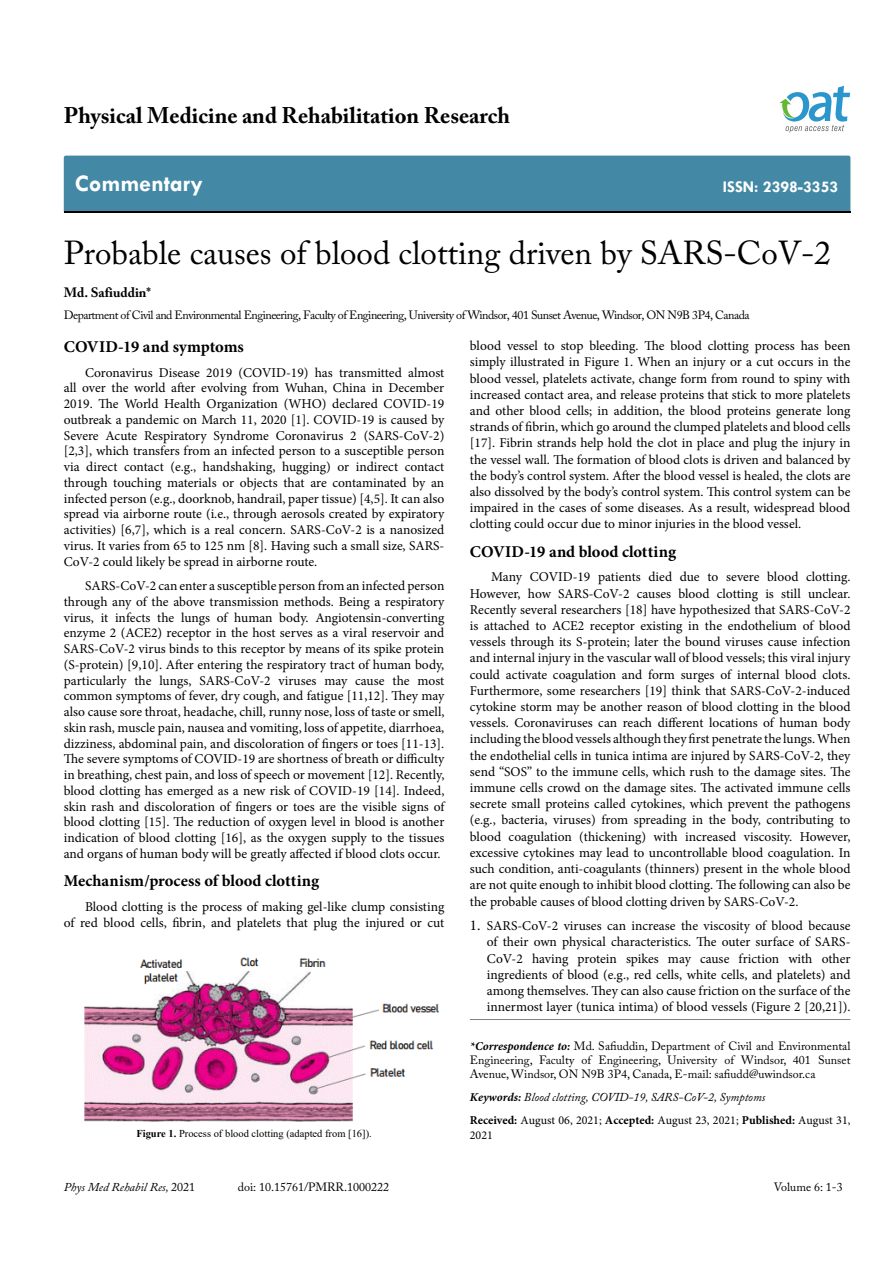
<style>
.page{position:relative;width:893px;height:1263px;background:#fff}
.page>*{position:absolute;margin:0;border:0;box-sizing:border-box;transform-origin:0 0}
.t1{font:33px "Adobe Caslon Pro";color:#000}
.t2{font:700 24px "Tw Cen";color:#fff}
.t3{font:700 22.5px "Adobe Caslon Pro";color:#000}
.t4{font:700 16.5px "Minion Pro";letter-spacing:.005em;color:#000}
.t5{font:700 16.5px "Tw Cen";color:#fff}
.t6{font:13.5px/16.2px "Minion Pro";color:#000;text-align:justify}
.t7{font:700 13.5px "Adobe Caslon Pro";color:#000}
.t8{font:12px/14.4px "Adobe Caslon Pro";letter-spacing:-.04em;color:#000;text-align:justify}
.t9{font:italic 12px "Adobe Caslon Pro";color:#000}
.t10{font:12px/14.4px "Minion Pro";color:#000}
.t11{font:12px "Adobe Caslon Pro";color:#000}
.t12{font:10.5px "Times New Roman";color:#000}
.s1{font-weight:700}
.s2{font-size:15px}
.s3{font-family:"Minion Pro";font-weight:700;font-style:italic}
.s4{font-family:"Minion Pro";font-weight:700}
.s5{font-style:normal}
</style>
<div class="page">
<div style="left:64px;top:156px;width:786px;height:56px;background:#4389a5"></div>
<svg style="left:779px;top:86px;width:71px;height:47px"></svg>
<hr style="left:470px;top:1019px;width:380px;height:1px;background:#808285">
<img style="left:84px;top:957px;width:355px;height:165px">
<h3 class="t3" style="left:64px;top:102px;width:448px">Physical Medicine and Rehabilitation Research</h3>
<h2 class="t2" style="left:75px;top:169px;width:130px">Commentary</h2>
<p class="t5" style="left:723px;top:177px;width:117px">ISSN: 2398-3353</p>
<h1 class="t1" style="left:64px;top:233px;width:769px">Probable causes of blood clotting driven by SARS-CoV-2</h1>
<p class="t7" style="left:64px;top:284px;width:89px">Md. Safiuddin*</p>
<p class="t8" style="left:64px;top:308px;width:687px">Department of Civil and Environmental Engineering, Faculty of Engineering, University of Windsor, 401 Sunset Avenue, Windsor, ON N9B 3P4, Canada</p>
<p class="t4" style="left:64px;top:335px;width:182px">COVID-19 and symptoms</p>
<p class="t6" style="left:64px;top:364px;width:382px;line-height:15.8px;text-indent:21px">Coronavirus Disease 2019 (COVID-19) has transmitted almost all over the world after evolving from Wuhan, China in December 2019. The World Health Organization (WHO) declared COVID-19 outbreak a pandemic on March 11, 2020 [1]. COVID-19 is caused by Severe Acute Respiratory Syndrome Coronavirus 2 (SARS-CoV-2) [2,3], which transfers from an infected person to a susceptible person via direct contact (e.g., handshaking, hugging) or indirect contact through touching materials or objects that are contaminated by an infected person (e.g., doorknob, handrail, paper tissue) [4,5]. It can also spread via airborne route (i.e., through aerosols created by expiratory activities) [6,7], which is a real concern. SARS-CoV-2 is a nanosized virus. It varies from 65 to 125 nm [8]. Having such a small size, SARS-CoV-2 could likely be spread in airborne route.</p>
<p class="t6" style="left:64px;top:578px;width:382px;line-height:15.8px;text-indent:21px">SARS-CoV-2 can enter a susceptible person from an infected person through any of the above transmission methods. Being a respiratory virus, it infects the lungs of human body. Angiotensin-converting enzyme 2 (ACE2) receptor in the host serves as a viral reservoir and SARS-CoV-2 virus binds to this receptor by means of its spike protein (S-protein) [9,10]. After entering the respiratory tract of human body, particularly the lungs, SARS-CoV-2 viruses may cause the most common symptoms of fever, dry cough, and fatigue [11,12]. They may also cause sore throat, headache, chill, runny nose, loss of taste or smell, skin rash, muscle pain, nausea and vomiting, loss of appetite, diarrhoea, dizziness, abdominal pain, and discoloration of fingers or toes [11-13].<br>The severe symptoms of COVID-19 are shortness of breath or difficulty in breathing, chest pain, and loss of speech or movement [12]. Recently, blood clotting has emerged as a new risk of COVID-19 [14]. Indeed, skin rash and discoloration of fingers or toes are the visible signs of blood clotting [15]. The reduction of oxygen level in blood is another indication of blood clotting [16], as the oxygen supply to the tissues and organs of human body will be greatly affected if blood clots occur.</p>
<p class="t4" style="left:64px;top:869px;width:257px">Mechanism/process of blood clotting</p>
<p class="t6" style="left:64px;top:899px;width:382px;text-align:right">Blood clotting is the process of making gel-like clump consisting<br>of red blood cells, fibrin, and platelets that plug the injured or cut</p>
<p class="t12" style="left:136px;top:1126px;width:237px"><span class="s1">Figure 1.</span> Process of blood clotting (adapted from [16]).</p>
<p class="t6" style="left:470px;top:338px;width:382px">blood vessel to stop bleeding. The blood clotting process has been simply illustrated in Figure 1. When an injury or a cut occurs in the blood vessel, platelets activate, change form from round to spiny with increased contact area, and release proteins that stick to more platelets and other blood cells; in addition, the blood proteins generate long strands of fibrin, which go around the clumped platelets and blood cells [17]. Fibrin strands help hold the clot in place and plug the injury in the vessel wall. The formation of blood clots is driven and balanced by the body’s control system. After the blood vessel is healed, the clots are also dissolved by the body’s control system. This control system can be impaired in the cases of some diseases. As a result, widespread blood clotting could occur due to minor injuries in the blood vessel.</p>
<p class="t4" style="left:470px;top:540px;width:208px">COVID-19 and blood clotting</p>
<p class="t6" style="left:470px;top:569px;width:382px;text-indent:21px">Many COVID-19 patients died due to severe blood clotting.<br>However, how SARS-CoV-2 causes blood clotting is still unclear.<br>Recently several researchers [18] have hypothesized that SARS-CoV-2 is attached to ACE2 receptor existing in the endothelium of blood vessels through its S-protein; later the bound viruses cause infection and internal injury in the vascular wall of blood vessels; this viral injury could activate coagulation and form surges of internal blood clots.<br>Furthermore, some researchers [19] think that SARS-CoV-2-induced cytokine storm may be another reason of blood clotting in the blood vessels. Coronaviruses can reach different locations of human body including the blood vessels although they first penetrate the lungs. When the endothelial cells in tunica intima are injured by SARS-CoV-2, they send “SOS” to the immune cells, which rush to the damage sites. The immune cells crowd on the damage sites. The activated immune cells secrete small proteins called cytokines, which prevent the pathogens (e.g., bacteria, viruses) from spreading in the body, contributing to blood coagulation (thickening) with increased viscosity. However, excessive cytokines may lead to uncontrollable blood coagulation. In such condition, anti-coagulants (thinners) present in the whole blood are not quite enough to inhibit blood clotting. The following can also be the probable causes of blood clotting driven by SARS-CoV-2.</p>
<p class="t6" style="left:487px;top:918px;width:365px;text-indent:-17px"><span class="s2">1.</span> SARS-CoV-2 viruses can increase the viscosity of blood because of their own physical characteristics. The outer surface of SARS-CoV-2 having protein spikes may cause friction with other ingredients of blood (e.g., red cells, white cells, and platelets) and among themselves. They can also cause friction on the surface of the innermost layer (tunica intima) of blood vessels (Figure 2 [20,21]).</p>
<p class="t8" style="left:470px;top:1038px;width:382px"><span class="s3">*Correspondence to:</span> Md. Safiuddin, Department of Civil and Environmental Engineering, Faculty of Engineering, University of Windsor, 401 Sunset Avenue, Windsor, ON N9B 3P4, Canada, E-mail: safiudd@uwindsor.ca</p>
<p class="t9" style="left:470px;top:1090px;width:297px"><span class="s4">Keywords:</span> Blood clotting, COVID-19, SARS-CoV-2, Symptoms</p>
<p class="t10" style="left:470px;top:1113px;width:382px"><span class="s1">Received:</span> August 06, 2021; <span class="s1">Accepted:</span> August 23, 2021; <span class="s1">Published:</span> August 31,<br>2021</p>
<p class="t9" style="left:64px;top:1180px;width:133px">Phys Med Rehabil Res, <span class="s5">2021</span></p>
<p class="t11" style="left:238px;top:1180px;width:153px">doi: 10.15761/PMRR.1000222</p>
<p class="t8" style="left:774px;top:1180px;width:71px">Volume 6: 1-3</p>
</div>
